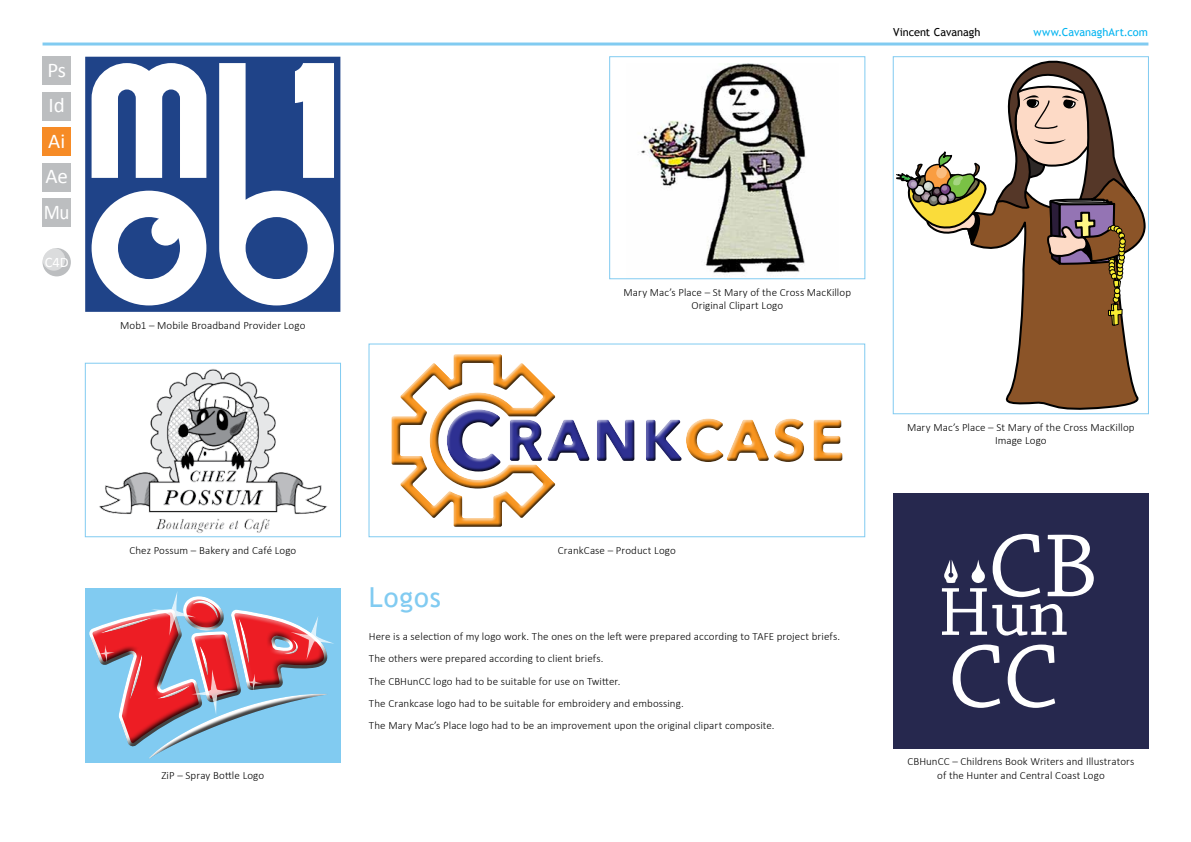
<style>
.page{position:relative;width:1191px;height:842px;background:#fff}
.page>*{position:absolute;margin:0;border:0;box-sizing:border-box;transform-origin:0 0}
.t1{font:27.5px "Trebuchet MS";letter-spacing:.035em;color:#81cbf1}
.t2{font:21px/35.4px "Calibri";color:#fff}
.t3{font:14.5px "Calibri";color:#fff}
.t4{font:300 11px/22.3px "Calibri";letter-spacing:.005em;color:#000;text-align:center}
.t5{font:11px "Trebuchet MS";letter-spacing:.005em;color:#00b3f0}
.t6{font:11px "Trebuchet MS";letter-spacing:-.005em;color:#000}
</style>
<div class="page">
<hr style="left:43px;top:43px;width:1105px;height:3px;background:#81cbf1">
<div style="left:43px;top:128px;width:28px;height:28px;background:#f68b26"></div>
<div style="left:43px;top:248px;width:28px;height:28px;background:#bcbec0;border-radius:50%"></div>
<svg style="left:43px;top:248px;width:22px;height:23px"></svg>
<div style="left:43px;top:163px;width:28px;height:28px;background:#bcbec0"></div>
<div style="left:43px;top:198px;width:28px;height:29px;background:#bcbec0"></div>
<div style="left:43px;top:57px;width:28px;height:28px;background:#bcbec0"></div>
<div style="left:43px;top:92px;width:28px;height:28px;background:#bcbec0"></div>
<svg style="left:85px;top:57px;width:255px;height:255px"></svg>
<div style="left:246px;top:217px;width:61px;height:62px;background:#1f4388;border-radius:50%"></div>
<svg style="left:118px;top:217px;width:62px;height:62px"></svg>
<img style="left:99px;top:369px;width:228px;height:164px">
<div style="left:85px;top:363px;width:256px;height:174px;border:1px solid #81cbf1"></div>
<div style="left:893px;top:493px;width:255px;height:255px;background:#26284e"></div>
<svg style="left:952px;top:644px;width:48px;height:64px"></svg>
<svg style="left:1007px;top:644px;width:48px;height:64px"></svg>
<svg style="left:941px;top:534px;width:152px;height:101px"></svg>
<div style="left:391px;top:354px;width:452px;height:173px;background:#000;opacity:.75"></div>
<div style="left:369px;top:344px;width:496px;height:193px;border:1px solid #81cbf1"></div>
<div style="left:85px;top:588px;width:255px;height:175px;background:#81cbf1"></div>
<svg style="left:89px;top:591px;width:245px;height:168px"></svg>
<svg style="left:1005px;top:327px;width:134px;height:83px"></svg>
<svg style="left:896px;top:61px;width:249px;height:266px"></svg>
<div style="left:893px;top:57px;width:255px;height:357px;border:1px solid #81cbf1"></div>
<img style="left:641px;top:64px;width:165px;height:211px">
<div style="left:609px;top:57px;width:256px;height:222px;border:1px solid #81cbf1"></div>
<h2 class="t2" style="left:47px;top:52px;width:20px">Ps<br>Id</h2>
<h2 class="t2" style="left:48px;top:123px;width:18px">Ai</h2>
<h2 class="t2" style="left:44px;top:159px;width:27px">Ae<br>Mu</h2>
<h3 class="t3" style="left:45px;top:253px;width:25px">C4D</h3>
<p class="t6" style="left:893px;top:26px;width:89px">Vincent Cavanagh</p>
<p class="t5" style="left:1033px;top:26px;width:116px">www.CavanaghArt.com</p>
<p class="t4" style="left:120px;top:313px;width:187px">Mob1 – Mobile Broadband Provider Logo</p>
<p class="t4" style="left:623px;top:285px;width:229px;line-height:13.5px">Mary Mac’s Place – St Mary of the Cross MacKillop<br>Original Clipart Logo</p>
<p class="t4" style="left:129px;top:538px;width:168px">Chez Possum – Bakery and Café Logo</p>
<p class="t4" style="left:558px;top:538px;width:119px">CrankCase – Product Logo</p>
<h1 class="t1" style="left:369px;top:581px;width:73px">Logos</h1>
<p class="t4" style="left:369px;top:625px;width:473px;text-align:left">Here is a selection of my logo work. The ones on the left were prepared according to TAFE project briefs.<br>The others were prepared according to client briefs.<br>The CBHunCC logo had to be suitable for use on Twitter.<br>The Crankcase logo had to be suitable for embroidery and embossing.<br>The Mary Mac’s Place logo had to be an improvement upon the original clipart composite.</p>
<p class="t4" style="left:907px;top:420px;width:229px;line-height:13.5px">Mary Mac’s Place – St Mary of the Cross MacKillop<br>Image Logo</p>
<p class="t4" style="left:907px;top:750px;width:229px">CBHunCC – Childrens Book Writers and Illustrators</p>
<p class="t4" style="left:161px;top:764px;width:104px">ZiP – Spray Bottle Logo</p>
<p class="t4" style="left:937px;top:763px;width:169px">of the Hunter and Central Coast Logo</p>
</div>
